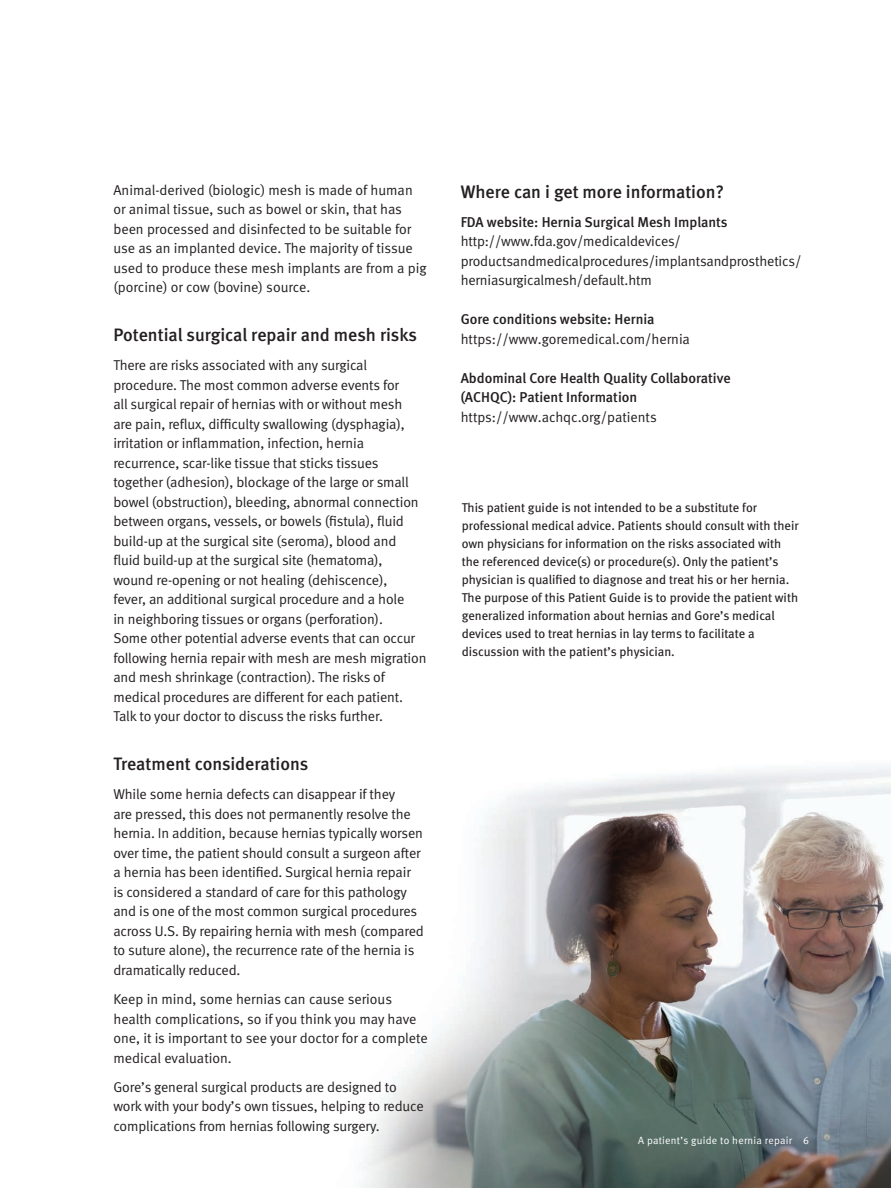
<style>
.page{position:relative;width:891px;height:1188px;background:#fff}
.page>*{position:absolute;margin:0;border:0;box-sizing:border-box;transform-origin:0 0}
.t1{font:18px "Meta Medium LF";color:#231f20}
.t2{font:14.25px/19.5px "Meta Normal LF";letter-spacing:-.01em;color:#231f20}
.t3{font:14.25px/19.5px "Meta Medium LF";color:#231f20}
.t4{font:12.75px/18px "Meta Book LF";color:#231f20}
.t5{font:10.5px "Meta Normal LF";letter-spacing:.025em;color:#fff}
.s1{font-family:"Meta Medium LF"}
.s2{font-family:"Meta Normal LF"}
</style>
<div class="page">
<img style="left:362px;top:766px;width:529px;height:422px">
<p class="t2" style="left:113px;top:180px;width:315px">Animal-derived (biologic) mesh is made of human or animal tissue, such as bowel or skin, that has been processed and disinfected to be suitable for use as an implanted device. The majority of tissue used to produce these mesh implants are from a pig (porcine) or cow (bovine) source.</p>
<p class="t1" style="left:113px;top:324px;width:305px">Potential surgical repair and mesh risks</p>
<p class="t2" style="left:113px;top:356px;width:315px">There are risks associated with any surgical procedure. The most common adverse events for<br>all surgical repair of hernias with or without mesh<br>are pain, reflux, difficulty swallowing (dysphagia), irritation or inflammation, infection, hernia recurrence, scar-like tissue that sticks tissues together (adhesion), blockage of the large or small bowel (obstruction), bleeding, abnormal connection between organs, vessels, or bowels (fistula), fluid build-up at the surgical site (seroma), blood and fluid build-up at the surgical site (hematoma),<br>wound re-opening or not healing (dehiscence),<br>fever, an additional surgical procedure and a hole<br>in neighboring tissues or organs (perforation).<br>Some other potential adverse events that can occur following hernia repair with mesh are mesh migration and mesh shrinkage (contraction). The risks of medical procedures are different for each patient.<br>Talk to your doctor to discuss the risks further.</p>
<p class="t1" style="left:113px;top:753px;width:196px">Treatment considerations</p>
<p class="t2" style="left:113px;top:785px;width:312px">While some hernia defects can disappear if they<br>are pressed, this does not permanently resolve the hernia. In addition, because hernias typically worsen over time, the patient should consult a surgeon after a hernia has been identified. Surgical hernia repair is considered a standard of care for this pathology and is one of the most common surgical procedures across U.S. By repairing hernia with mesh (compared to suture alone), the recurrence rate of the hernia is dramatically reduced.</p>
<p class="t2" style="left:113px;top:989px;width:316px">Keep in mind, some hernias can cause serious health complications, so if you think you may have one, it is important to see your doctor for a complete medical evaluation.</p>
<p class="t2" style="left:113px;top:1077px;width:312px">Gore’s general surgical products are designed to work with your body’s own tissues, helping to reduce complications from hernias following surgery.</p>
<p class="t1" style="left:461px;top:181px;width:265px">Where can i get more information?</p>
<p class="t3" style="left:461px;top:212px;width:269px">FDA website: Hernia Surgical Mesh Implants</p>
<p class="t2" style="left:461px;top:232px;width:342px">http://www.fda.gov/medicaldevices/ productsandmedicalprocedures/implantsandprosthetics/ herniasurgicalmesh/default.htm</p>
<p class="t2" style="left:461px;top:310px;width:231px"><span class="s1">Gore conditions website: Hernia </span>https://www.goremedical.com/hernia</p>
<p class="t3" style="left:461px;top:368px;width:272px">Abdominal Core Health Quality Collaborative (ACHQC): Patient Information <span class="s2">https://www.achqc.org/patients</span></p>
<p class="t4" style="left:462px;top:499px;width:339px">This patient guide is not intended to be a substitute for professional medical advice. Patients should consult with their own physicians for information on the risks associated with the referenced device(s) or procedure(s). Only the patient’s physician is qualified to diagnose and treat his or her hernia.<br>The purpose of this Patient Guide is to provide the patient with generalized information about hernias and Gore’s medical devices used to treat hernias in lay terms to facilitate a discussion with the patient’s physician.</p>
<p class="t5" style="left:638px;top:1135px;width:172px">A patient’s guide to hernia repair 6</p>
</div>
